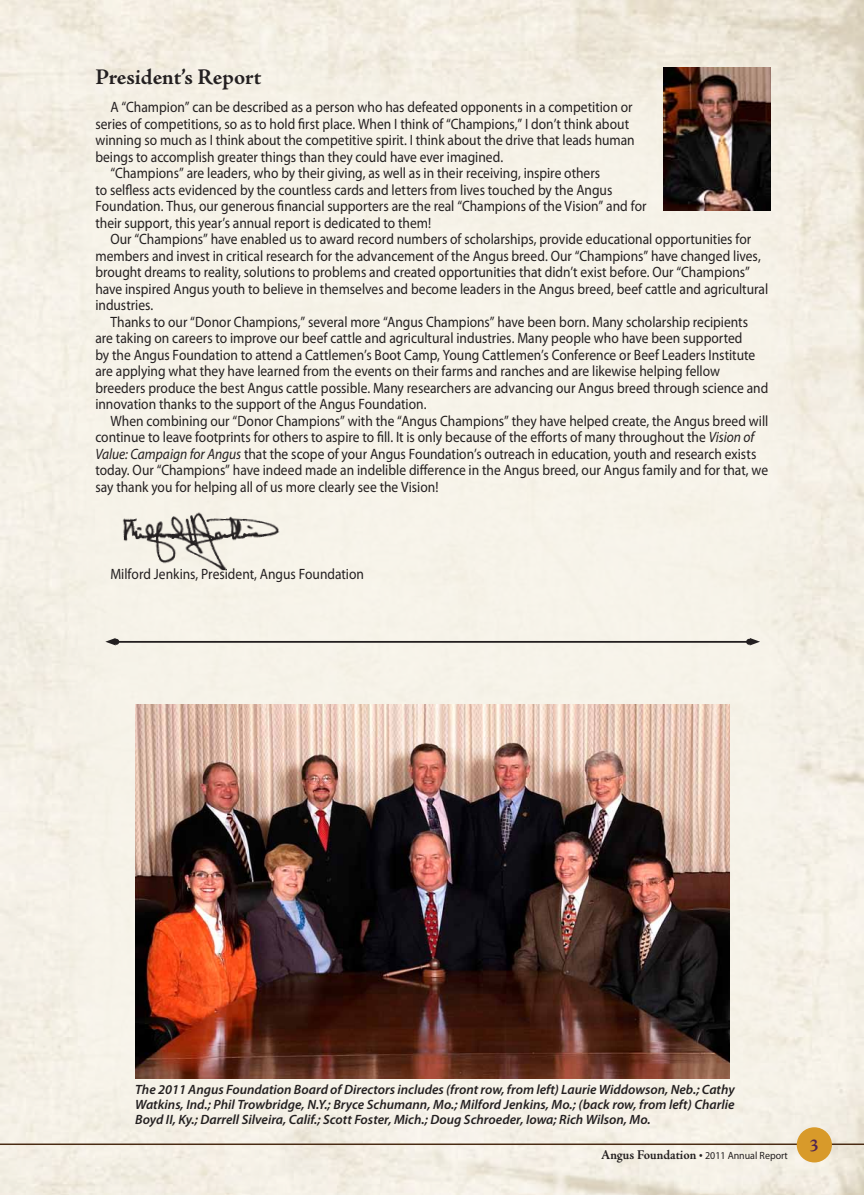
<style>
.page{position:relative;width:864px;height:1195px;background:#fff}
.page>*{position:absolute;margin:0;border:0;box-sizing:border-box;transform-origin:0 0}
.t1{font:700 22.5px "Adobe Jenson Pro";letter-spacing:-.005em;color:#231f20}
.t2{font:700 18px "Adobe Jenson Pro";color:#502551}
.t3{font:15px "Myriad Pro";color:#231f20;scale:.9 1}
.t4{font:italic 600 13.5px/15px "Myriad Pro";color:#231f20;text-align:justify}
.t5{font:10.5px "Myriad Pro";color:#231f20;scale:.95 1}
.s1{font-style:italic}
.s2{font-family:"Adobe Jenson Pro";font-weight:700;font-size:13.5px}
.s3{font-size:13.5px}
</style>
<div class="page">
<img style="left:0;top:0;width:864px;height:1195px">
<div style="left:62px;top:68px;width:740px;height:1059px;background:#f8f5eb"></div>
<hr style="left:0;top:1143px;width:864px;height:2px;background:#492b13">
<img style="left:664px;top:68px;width:106px;height:143px">
<img style="left:122px;top:512px;width:158px;height:58px">
<img style="left:135px;top:704px;width:594px;height:375px">
<hr style="left:116px;top:641px;width:633px;height:1px;background:#231f20">
<svg style="left:105px;top:638px;width:14px;height:7px"></svg>
<svg style="left:746px;top:638px;width:14px;height:7px"></svg>
<div style="left:798px;top:1128px;width:33px;height:33px;background:#d89a2a;border-radius:50%"></div>
<div style="left:797px;top:1127px;width:35px;height:35px;border:2px solid #d89a2a;border-radius:50%"></div>
<h1 class="t1" style="left:95px;top:64px;width:167px">President’s Report</h1>
<p class="t3" style="left:110px;top:98px;width:582px">A “Champion” can be described as a person who has defeated opponents in a competition or</p>
<p class="t3" style="left:95px;top:114px;width:595px">series of competitions, so as to hold first place. When I think of “Champions,” I don’t think about</p>
<p class="t3" style="left:95px;top:131px;width:601px">winning so much as I think about the competitive spirit. I think about the drive that leads human</p>
<p class="t3" style="left:95px;top:147px;width:455px">beings to accomplish greater things than they could have ever imagined.</p>
<p class="t3" style="left:110px;top:164px;width:546px">“Champions” are leaders, who by their giving, as well as in their receiving, inspire others</p>
<p class="t3" style="left:95px;top:180px;width:576px">to selfless acts evidenced by the countless cards and letters from lives touched by the Angus</p>
<p class="t3" style="left:95px;top:197px;width:614px">Foundation. Thus, our generous financial supporters are the real “Champions of the Vision” and for</p>
<p class="t3" style="left:95px;top:213px;width:375px">their support, this year’s annual report is dedicated to them!</p>
<p class="t3" style="left:110px;top:230px;width:714px">Our “Champions” have enabled us to award record numbers of scholarships, provide educational opportunities for</p>
<p class="t3" style="left:95px;top:246px;width:741px">members and invest in critical research for the advancement of the Angus breed. Our “Champions” have changed lives,</p>
<p class="t3" style="left:95px;top:263px;width:729px">brought dreams to reality, solutions to problems and created opportunities that didn’t exist before. Our “Champions”</p>
<p class="t3" style="left:95px;top:279px;width:749px">have inspired Angus youth to believe in themselves and become leaders in the Angus breed, beef cattle and agricultural</p>
<p class="t3" style="left:95px;top:296px;width:66px">industries.</p>
<p class="t3" style="left:110px;top:312px;width:710px">Thanks to our “Donor Champions,” several more “Angus Champions” have been born. Many scholarship recipients</p>
<p class="t3" style="left:95px;top:329px;width:721px">are taking on careers to improve our beef cattle and agricultural industries. Many people who have been supported</p>
<p class="t3" style="left:95px;top:345px;width:735px">by the Angus Foundation to attend a Cattlemen’s Boot Camp, Young Cattlemen’s Conference or Beef Leaders Institute</p>
<p class="t3" style="left:95px;top:362px;width:696px">are applying what they have learned from the events on their farms and ranches and are likewise helping fellow</p>
<p class="t3" style="left:95px;top:378px;width:749px">breeders produce the best Angus cattle possible. Many researchers are advancing our Angus breed through science and</p>
<p class="t3" style="left:95px;top:395px;width:369px">innovation thanks to the support of the Angus Foundation.</p>
<p class="t3" style="left:110px;top:411px;width:733px">When combining our “Donor Champions” with the “Angus Champions” they have helped create, the Angus breed will</p>
<p class="t3" style="left:95px;top:428px;width:734px">continue to leave footprints for others to aspire to fill. It is only because of the efforts of many throughout the <span class="s1">Vision of</span></p>
<p class="t3" style="left:95px;top:444px;width:736px"><span class="s1">Value: Campaign for Angus</span> that the scope of your Angus Foundation’s outreach in education, youth and research exists</p>
<p class="t3" style="left:95px;top:461px;width:749px">today. Our “Champions” have indeed made an indelible difference in the Angus breed, our Angus family and for that, we</p>
<p class="t3" style="left:95px;top:477px;width:383px">say thank you for helping all of us more clearly see the Vision!</p>
<p class="t3" style="left:110px;top:565px;width:283px">Milford Jenkins, President, Angus Foundation</p>
<p class="t4" style="left:135px;top:1082px;width:601px">The 2011 Angus Foundation Board of Directors includes (front row, from left) Laurie Widdowson, Neb.; Cathy Watkins, Ind.; Phil Trowbridge, N.Y.; Bryce Schumann, Mo.; Milford Jenkins, Mo.; (back row, from left) Charlie Boyd II, Ky.; Darrell Silveira, Calif.; Scott Foster, Mich.; Doug Schroeder, Iowa; Rich Wilson, Mo.</p>
<p class="t5" style="left:601px;top:1149px;width:198px"><span class="s2">Angus Foundation</span> <span class="s3">•</span> 2011 Annual Report</p>
<p class="t2" style="left:810px;top:1135px;width:11px">3</p>
</div>
